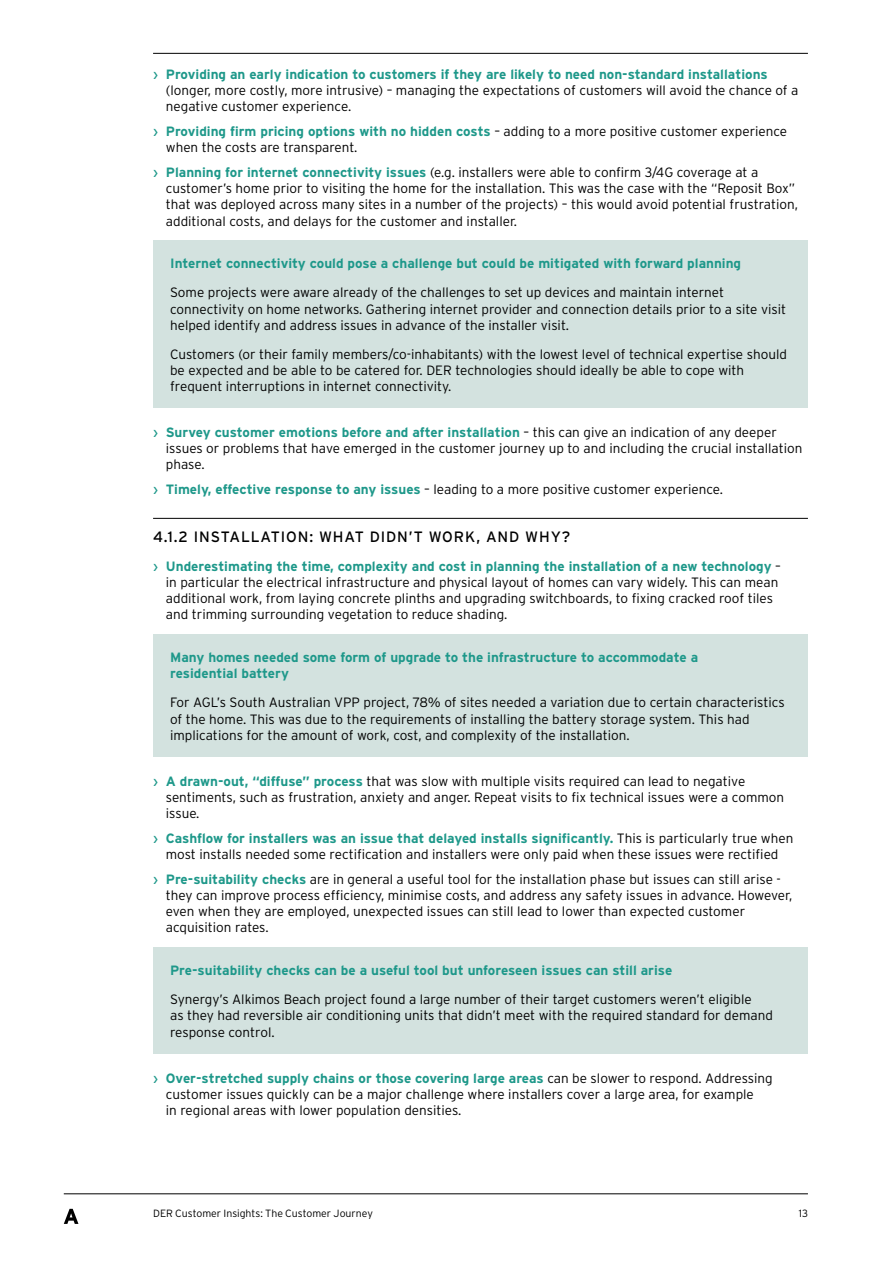
<style>
.page{position:relative;width:893px;height:1263px;background:#fff}
.page>*{position:absolute;margin:0;border:0;box-sizing:border-box;transform-origin:0 0}
.t1{font:15px "Interstate";letter-spacing:.06em;color:#000}
.t2{font:300 13.5px/16.2px "Interstate";color:#000}
.t3{font:700 13.5px/16.2px "Interstate";color:#1e988a}
.t4{font:300 10.5px "Interstate";color:#000}
.s1{font-weight:400;color:#1e988a}
.s2{font-weight:700;color:#1e988a}
</style>
<div class="page">
<hr style="left:64px;top:1193px;width:744px;height:1px;background:#000">
<svg style="left:64px;top:1209px;width:14px;height:15px"></svg>
<hr style="left:153px;top:53px;width:655px;height:1px;background:#000">
<hr style="left:153px;top:518px;width:655px;height:1px;background:#000">
<div style="left:153px;top:240px;width:655px;height:168px;background:#d3e2df"></div>
<div style="left:153px;top:634px;width:655px;height:123px;background:#d3e2df"></div>
<div style="left:153px;top:947px;width:655px;height:106px;background:#d3e2df"></div>
<p class="t2" style="left:166px;top:66px;width:634px;text-indent:-13px"><span class="s1">›</span> <span class="s2">Providing an early indication to customers if they are likely to need non-standard installations </span>(longer, more costly, more intrusive) – managing the expectations of customers will avoid the chance of a negative customer experience.</p>
<p class="t2" style="left:166px;top:123px;width:623px;text-indent:-13px"><span class="s1">›</span> <span class="s2">Providing firm pricing options with no hidden costs</span> – adding to a more positive customer experience when the costs are transparent.</p>
<p class="t2" style="left:166px;top:164px;width:634px;text-indent:-13px"><span class="s1">›</span> <span class="s2">Planning for internet connectivity issues</span> (e.g. installers were able to confirm 3/4G coverage at a customer’s home prior to visiting the home for the installation. This was the case with the “Reposit Box” that was deployed across many sites in a number of the projects) – this would avoid potential frustration, additional costs, and delays for the customer and installer.</p>
<p class="t3" style="left:170px;top:255px;width:573px">Internet connectivity could pose a challenge but could be mitigated with forward planning</p>
<p class="t2" style="left:170px;top:284px;width:618px">Some projects were aware already of the challenges to set up devices and maintain internet connectivity on home networks. Gathering internet provider and connection details prior to a site visit helped identify and address issues in advance of the installer visit.</p>
<p class="t2" style="left:170px;top:346px;width:618px">Customers (or their family members/co-inhabitants) with the lowest level of technical expertise should be expected and be able to be catered for. DER technologies should ideally be able to cope with frequent interruptions in internet connectivity.</p>
<p class="t2" style="left:166px;top:424px;width:638px;text-indent:-13px"><span class="s1">›</span> <span class="s2">Survey customer emotions before and after installation</span> – this can give an indication of any deeper issues or problems that have emerged in the customer journey up to and including the crucial installation phase.</p>
<p class="t2" style="left:153px;top:481px;width:572px"><span class="s1">›</span> <span class="s2">Timely, effective response to any issues</span> – leading to a more positive customer experience.</p>
<p class="t1" style="left:153px;top:528px;width:419px">4.1.2 INSTALLATION: WHAT DIDN’T WORK, AND WHY?</p>
<p class="t2" style="left:166px;top:558px;width:617px;text-indent:-13px"><span class="s1">›</span> <span class="s2">Underestimating the time, complexity and cost in planning the installation of a new technology</span> – in particular the electrical infrastructure and physical layout of homes can vary widely. This can mean additional work, from laying concrete plinths and upgrading switchboards, to fixing cracked roof tiles and trimming surrounding vegetation to reduce shading.</p>
<p class="t3" style="left:170px;top:649px;width:530px">Many homes needed some form of upgrade to the infrastructure to accommodate a residential battery</p>
<p class="t2" style="left:170px;top:694px;width:616px">For AGL’s South Australian VPP project, 78% of sites needed a variation due to certain characteristics of the home. This was due to the requirements of installing the battery storage system. This had implications for the amount of work, cost, and complexity of the installation.</p>
<p class="t2" style="left:166px;top:773px;width:620px;text-indent:-13px"><span class="s1">›</span> <span class="s2">A drawn-out, “diffuse” process</span> that was slow with multiple visits required can lead to negative sentiments, such as frustration, anxiety and anger. Repeat visits to fix technical issues were a common issue.</p>
<p class="t2" style="left:153px;top:830px;width:642px;text-align:center"><span class="s1">›</span> <span class="s2">Cashflow for installers was an issue that delayed installs significantly.</span> This is particularly true when most installs needed some rectification and installers were only paid when these issues were rectified</p>
<p class="t2" style="left:166px;top:871px;width:628px;text-indent:-13px"><span class="s1">›</span> <span class="s2">Pre-suitability checks</span> are in general a useful tool for the installation phase but issues can still arise - they can improve process efficiency, minimise costs, and address any safety issues in advance. However, even when they are employed, unexpected issues can still lead to lower than expected customer acquisition rates.</p>
<p class="t3" style="left:170px;top:962px;width:504px">Pre-suitability checks can be a useful tool but unforeseen issues can still arise</p>
<p class="t2" style="left:170px;top:991px;width:604px">Synergy’s Alkimos Beach project found a large number of their target customers weren’t eligible<br>as they had reversible air conditioning units that didn’t meet with the required standard for demand response control.</p>
<p class="t2" style="left:166px;top:1069px;width:608px;text-indent:-13px"><span class="s1">›</span> <span class="s2">Over-stretched supply chains or those covering large areas</span> can be slower to respond. Addressing customer issues quickly can be a major challenge where installers cover a large area, for example<br>in regional areas with lower population densities.</p>
<p class="t4" style="left:153px;top:1208px;width:221px">DER Customer Insights: The Customer Journey</p>
<p class="t4" style="left:799px;top:1207px;width:11px">13</p>
</div>
